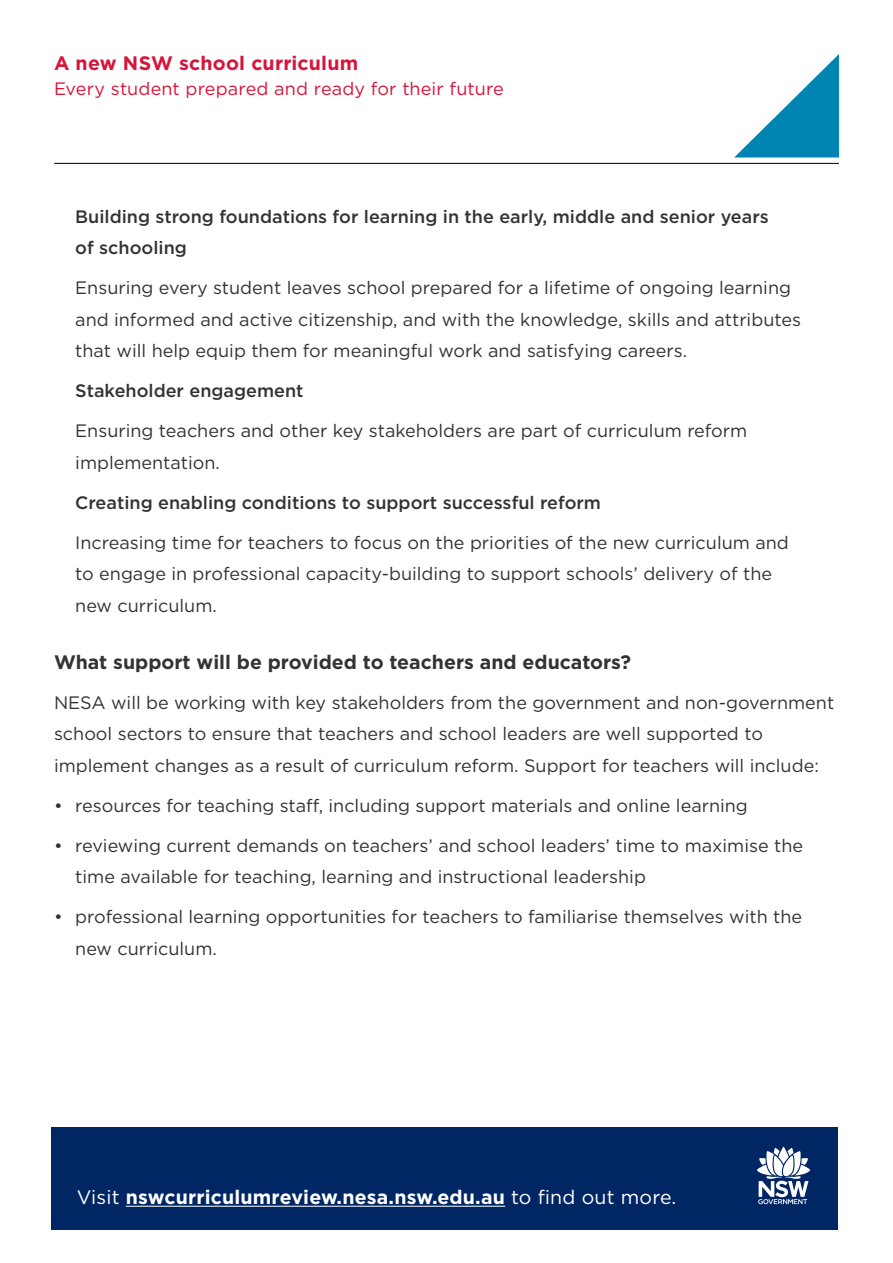
<style>
.page{position:relative;width:893px;height:1263px;background:#fff}
.page>*{position:absolute;margin:0;border:0;box-sizing:border-box;transform-origin:0 0}
.t1{font:700 19.5px "Gotham";letter-spacing:.01em;color:#fff}
.t2{font:700 19.5px "Gotham";color:#333}
.t3{font:700 19.5px "Gotham";letter-spacing:.01em;color:#d7153a}
.t4{font:18px/31.5px "Gotham";color:#333}
.t5{font:500 18px/31.5px "Gotham";color:#333}
.t6{font:18px "Gotham";letter-spacing:.01em;color:#d7153a}
.s1{font-weight:400}
</style>
<div class="page">
<div style="left:51px;top:1127px;width:787px;height:102px;background:#002664"></div>
<svg style="left:757px;top:1147px;width:53px;height:57px"></svg>
<hr style="left:126px;top:1206px;width:379px;height:1px;background:#fff">
<hr style="left:54px;top:163px;width:785px;height:1px;background:#000">
<svg style="left:734px;top:54px;width:105px;height:103px"></svg>
<p class="t3" style="left:54px;top:50px;width:306px">A new NSW school curriculum</p>
<p class="t6" style="left:54px;top:77px;width:451px">Every student prepared and ready for their future</p>
<p class="t5" style="left:75px;top:200px;width:695px">Building strong foundations for learning in the early, middle and senior years of schooling</p>
<p class="t4" style="left:75px;top:272px;width:727px">Ensuring every student leaves school prepared for a lifetime of ongoing learning and informed and active citizenship, and with the knowledge, skills and attributes that will help equip them for meaningful work and satisfying careers.</p>
<p class="t5" style="left:75px;top:375px;width:230px">Stakeholder engagement</p>
<p class="t4" style="left:75px;top:415px;width:674px">Ensuring teachers and other key stakeholders are part of curriculum reform implementation.</p>
<p class="t5" style="left:75px;top:486px;width:527px">Creating enabling conditions to support successful reform</p>
<p class="t4" style="left:75px;top:526px;width:715px">Increasing time for teachers to focus on the priorities of the new curriculum and to engage in professional capacity-building to support schools’ delivery of the new curriculum.</p>
<p class="t2" style="left:54px;top:649px;width:578px">What support will be provided to teachers and educators?</p>
<p class="t4" style="left:54px;top:686px;width:782px">NESA will be working with key stakeholders from the government and non-government school sectors to ensure that teachers and school leaders are well supported to implement changes as a result of curriculum reform. Support for teachers will include:</p>
<p class="t4" style="left:54px;top:789px;width:695px">• resources for teaching staff, including support materials and online learning</p>
<p class="t4" style="left:75px;top:829px;width:729px;text-indent:-21px">• reviewing current demands on teachers’ and school leaders’ time to maximise the time available for teaching, learning and instructional leadership</p>
<p class="t4" style="left:75px;top:901px;width:728px;text-indent:-21px">• professional learning opportunities for teachers to familiarise themselves with the new curriculum.</p>
<p class="t1" style="left:77px;top:1184px;width:601px"><span class="s1">Visit</span> nswcurriculumreview.nesa.nsw.edu.au <span class="s1">to find out more.</span></p>
</div>
